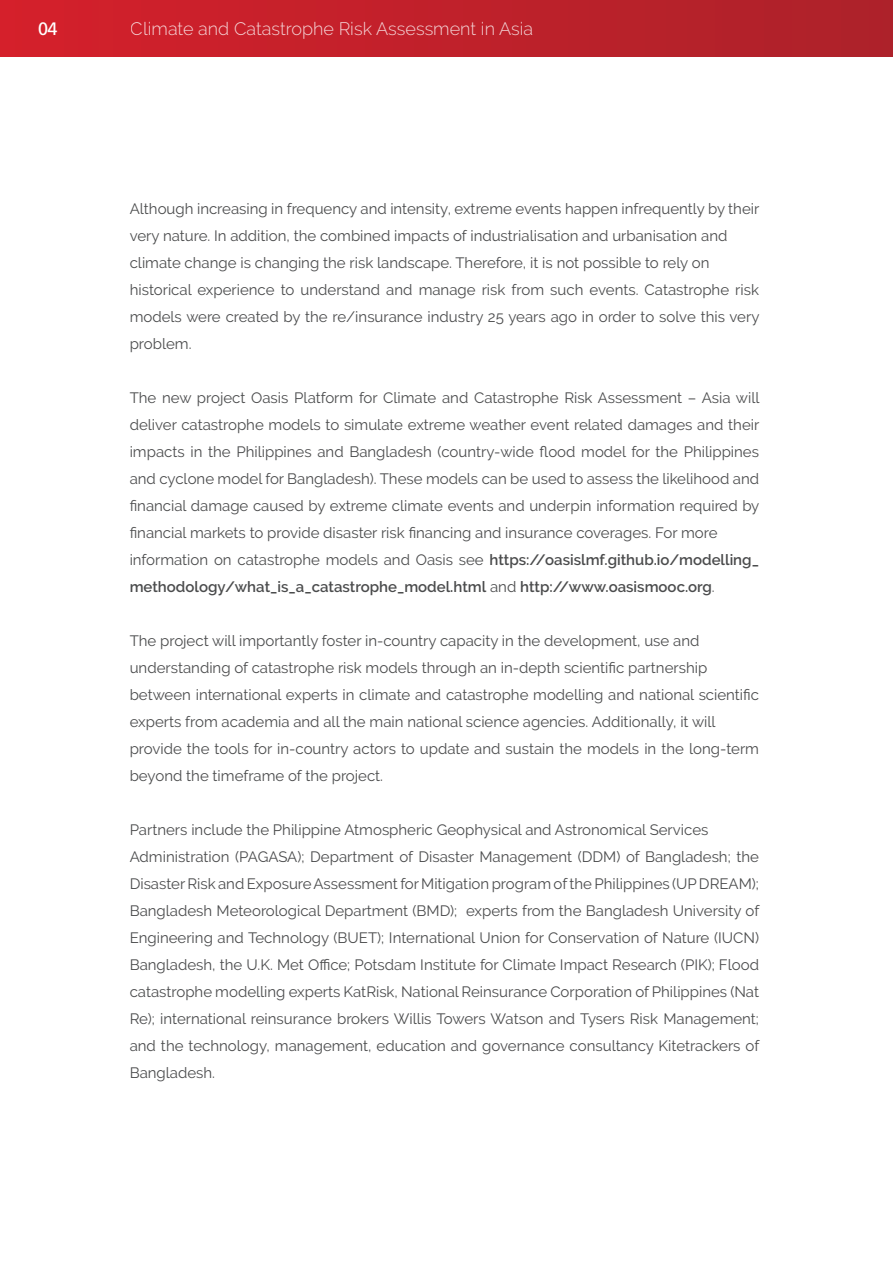
<style>
.page{position:relative;width:893px;height:1263px;background:#fff}
.page>*{position:absolute;margin:0;border:0;box-sizing:border-box;transform-origin:0 0}
.t1{font:300 18px "Raleway";color:#fff}
.t2{font:18px "Frutiger LT Std";color:#fff}
.t3{font:15px/27px "Raleway";color:#4b4c4d}
.s1{font-weight:600}
</style>
<div class="page">
<div style="left:0;top:0;width:893px;height:57px;background:linear-gradient(to right,#d4202b,#ac222a)"></div>
<p class="t2" style="left:38px;top:18px;width:21px">04</p>
<p class="t1" style="left:131px;top:18px;width:404px">Climate and Catastrophe Risk Assessment in Asia</p>
<p class="t3" style="left:130px;top:195px;width:631px">Although increasing in frequency and intensity, extreme events happen infrequently by their very nature. In addition, the combined impacts of industrialisation and urbanisation and climate change is changing the risk landscape. Therefore, it is not possible to rely on historical experience to understand and manage risk from such events. Catastrophe risk models were created by the re/insurance industry 25 years ago in order to solve this very problem.</p>
<p class="t3" style="left:130px;top:384px;width:631px">The new project Oasis Platform for Climate and Catastrophe Risk Assessment – Asia will deliver catastrophe models to simulate extreme weather event related damages and their impacts in the Philippines and Bangladesh (country-wide flood model for the Philippines and cyclone model for Bangladesh). These models can be used to assess the likelihood and financial damage caused by extreme climate events and underpin information required by financial markets to provide disaster risk financing and insurance coverages. For more information on catastrophe models and Oasis see <span class="s1">https://oasislmf.github.io/modelling_ methodology/what_is_a_catastrophe_model.html</span> and <span class="s1">http://www.oasismooc.org</span>.</p>
<p class="t3" style="left:130px;top:627px;width:631px">The project will importantly foster in-country capacity in the development, use and understanding of catastrophe risk models through an in-depth scientific partnership between international experts in climate and catastrophe modelling and national scientific experts from academia and all the main national science agencies. Additionally, it will provide the tools for in-country actors to update and sustain the models in the long-term beyond the timeframe of the project.</p>
<p class="t3" style="left:130px;top:816px;width:631px">Partners include the Philippine Atmospheric Geophysical and Astronomical Services Administration (PAGASA); Department of Disaster Management (DDM) of Bangladesh; the Disaster Risk and Exposure Assessment for Mitigation program of the Philippines (UP DREAM); Bangladesh Meteorological Department (BMD); experts from the Bangladesh University of Engineering and Technology (BUET); International Union for Conservation of Nature (IUCN)<br>Bangladesh, the U.K. Met Office; Potsdam Institute for Climate Impact Research (PIK); Flood catastrophe modelling experts KatRisk, National Reinsurance Corporation of Philippines (Nat Re); international reinsurance brokers Willis Towers Watson and Tysers Risk Management; and the technology, management, education and governance consultancy Kitetrackers of Bangladesh.</p>
</div>
